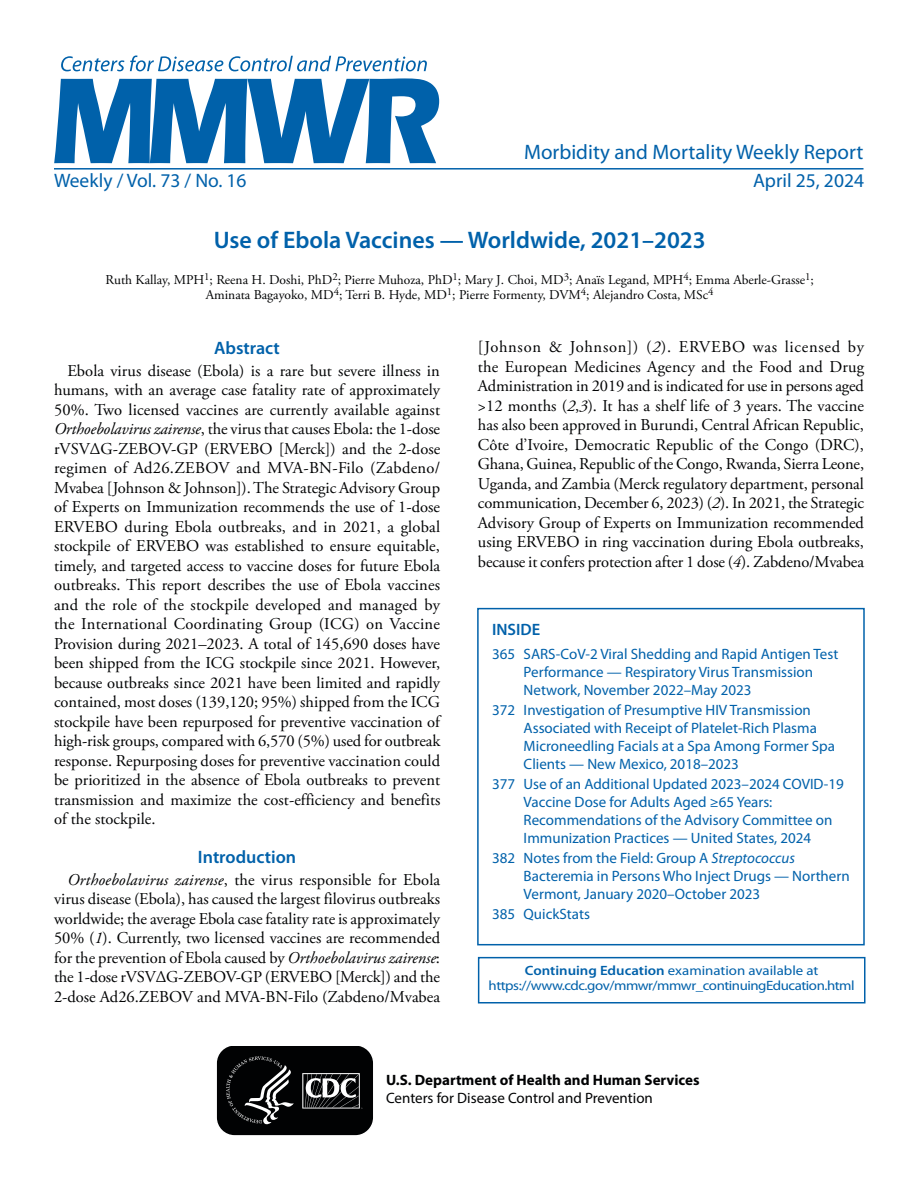
<style>
.page{position:relative;width:918px;height:1188px;background:#fff}
.page>*{position:absolute;margin:0;border:0;box-sizing:border-box;transform-origin:0 0}
.Report_Title{font:600 24px "Myriad Pro";color:#0061aa}
.t1{font:21px "Myriad Pro";color:#0061aa}
.cover_date_vol{font:19.5px "Myriad Pro";color:#0061aa}
.Heading_1{font:600 18px "Myriad Pro";color:#0061aa}
.Paragraph{font:16.5px/19.5px "Adobe Garamond Pro";color:#010203;text-align:justify}
.inside{font:600 16.5px "Myriad Pro";color:#0061aa}
.t2{font:15px/18px "Myriad Pro";color:#0061aa}
.t3{font:700 15px/18px "Myriad Pro";color:#010203}
.Author_Names{font:13.5px/15px "Adobe Garamond Pro";color:#010203;text-align:center}
.CE_box_-_normal_9pt{font:13.5px/15px "Myriad Pro";letter-spacing:-.03em;color:#0061aa;text-align:center;scale:1.1 1}
.s1{font-style:italic}
.s2{font-weight:600}
.s3{font-weight:400}
</style>
<div class="page">
<hr style="left:54px;top:168px;width:810px;height:2px;background:#0061aa">
<svg style="left:54px;top:78px;width:385px;height:85px"></svg>
<svg style="left:61px;top:56px;width:366px;height:15px"></svg>
<div style="left:477px;top:608px;width:388px;height:337px;border:2px solid #0061aa"></div>
<div style="left:478px;top:957px;width:388px;height:47px;border:2px solid #0061aa"></div>
<svg style="left:216px;top:1046px;width:157px;height:90px;background:#232425"></svg>
<p class="t1" style="left:524px;top:139px;width:341px">Morbidity and Mortality Weekly Report</p>
<p class="cover_date_vol" style="left:54px;top:170px;width:194px">Weekly / Vol. 73 / No. 16</p>
<p class="cover_date_vol" style="left:753px;top:170px;width:112px">April 25, 2024</p>
<h1 class="Report_Title" style="left:214px;top:226px;width:493px">Use of Ebola Vaccines — Worldwide, 2021–2023</h1>
<p class="Author_Names" style="left:106px;top:273px;width:710px">Ruth Kallay, MPH<sup>1</sup>; Reena H. Doshi, PhD<sup>2</sup>; Pierre Muhoza, PhD<sup>1</sup>; Mary J. Choi, MD<sup>3</sup>; Anaïs Legand, MPH<sup>4</sup>; Emma Aberle-Grasse<sup>1</sup>;<br>Aminata Bagayoko, MD<sup>4</sup>; Terri B. Hyde, MD<sup>1</sup>; Pierre Formenty, DVM<sup>4</sup>; Alejandro Costa, MSc<sup>4</sup></p>
<h1 class="Heading_1" style="left:214px;top:338px;width:67px">Abstract</h1>
<p class="Paragraph" style="left:54px;top:361px;width:388px;text-indent:13px">Ebola virus disease (Ebola) is a rare but severe illness in humans, with an average case fatality rate of approximately 50%. Two licensed vaccines are currently available against <span class="s1">Orthoebolavirus zairense</span>, the virus that causes Ebola: the 1-dose rVSVΔG-ZEBOV-GP (ERVEBO [Merck]) and the 2-dose regimen of Ad26.ZEBOV and MVA-BN-Filo (Zabdeno/ Mvabea [Johnson &amp; Johnson]). The Strategic Advisory Group of Experts on Immunization recommends the use of 1-dose ERVEBO during Ebola outbreaks, and in 2021, a global stockpile of ERVEBO was established to ensure equitable, timely, and targeted access to vaccine doses for future Ebola outbreaks. This report describes the use of Ebola vaccines and the role of the stockpile developed and managed by the International Coordinating Group (ICG) on Vaccine Provision during 2021–2023. A total of 145,690 doses have been shipped from the ICG stockpile since 2021. However, because outbreaks since 2021 have been limited and rapidly contained, most doses (139,120; 95%) shipped from the ICG stockpile have been repurposed for preventive vaccination of high-risk groups, compared with 6,570 (5%) used for outbreak response. Repurposing doses for preventive vaccination could be prioritized in the absence of Ebola outbreaks to prevent transmission and maximize the cost-efficiency and benefits of the stockpile.</p>
<h1 class="Heading_1" style="left:198px;top:847px;width:100px">Introduction</h1>
<p class="Paragraph" style="left:54px;top:870px;width:388px;text-indent:13px"><span class="s1">Orthoebolavirus zairense</span>, the virus responsible for Ebola virus disease (Ebola), has caused the largest filovirus outbreaks worldwide; the average Ebola case fatality rate is approximately 50% (<span class="s1">1</span>). Currently, two licensed vaccines are recommended for the prevention of Ebola caused by <span class="s1">Orthoebolavirus zairense</span>: the 1-dose rVSVΔG-ZEBOV-GP (ERVEBO [Merck]) and the 2-dose Ad26.ZEBOV and MVA-BN-Filo (Zabdeno/Mvabea</p>
<p class="Paragraph" style="left:478px;top:338px;width:388px">[Johnson &amp; Johnson]) (<span class="s1">2</span>). ERVEBO was licensed by the European Medicines Agency and the Food and Drug Administration in 2019 and is indicated for use in persons aged &gt;12 months (<span class="s1">2</span>,<span class="s1">3</span>). It has a shelf life of 3 years. The vaccine has also been approved in Burundi, Central African Republic, Côte d’Ivoire, Democratic Republic of the Congo (DRC), Ghana, Guinea, Republic of the Congo, Rwanda, Sierra Leone, Uganda, and Zambia (Merck regulatory department, personal communication, December 6, 2023) (<span class="s1">2</span>). In 2021, the Strategic Advisory Group of Experts on Immunization recommended using ERVEBO in ring vaccination during Ebola outbreaks, because it confers protection after 1 dose (<span class="s1">4</span>). Zabdeno/Mvabea</p>
<h1 class="inside" style="left:492px;top:621px;width:50px">INSIDE</h1>
<p class="t2" style="left:524px;top:645px;width:316px;text-indent:-32px">365 SARS-CoV-2 Viral Shedding and Rapid Antigen Test<br>Performance — Respiratory Virus Transmission<br>Network, November 2022–May 2023</p>
<p class="t2" style="left:524px;top:701px;width:313px;text-indent:-32px">372 Investigation of Presumptive HIV Transmission Associated with Receipt of Platelet-Rich Plasma Microneedling Facials at a Spa Among Former Spa Clients — New Mexico, 2018–2023</p>
<p class="t2" style="left:524px;top:775px;width:322px;text-indent:-32px">377 Use of an Additional Updated 2023–2024 COVID-19<br>Vaccine Dose for Adults Aged ≥65 Years:<br>Recommendations of the Advisory Committee on Immunization Practices — United States, 2024</p>
<p class="t2" style="left:524px;top:849px;width:328px;text-indent:-31px">382 Notes from the Field: Group A <span class="s1">Streptococcus<br></span>Bacteremia in Persons Who Inject Drugs — Northern<br>Vermont, January 2020–October 2023</p>
<p class="t2" style="left:492px;top:906px;width:99px">385 QuickStats</p>
<p class="CE_box_-_normal_9pt" style="left:489px;top:964px;width:334px"><span class="s2">Continuing Education</span> examination available at https://www.cdc.gov/mmwr/mmwr_continuingEducation.html</p>
<p class="t3" style="left:386px;top:1070px;width:315px">U.S. Department of Health and Human Services<br><span class="s3">Centers for Disease Control and Prevention</span></p>
</div>
